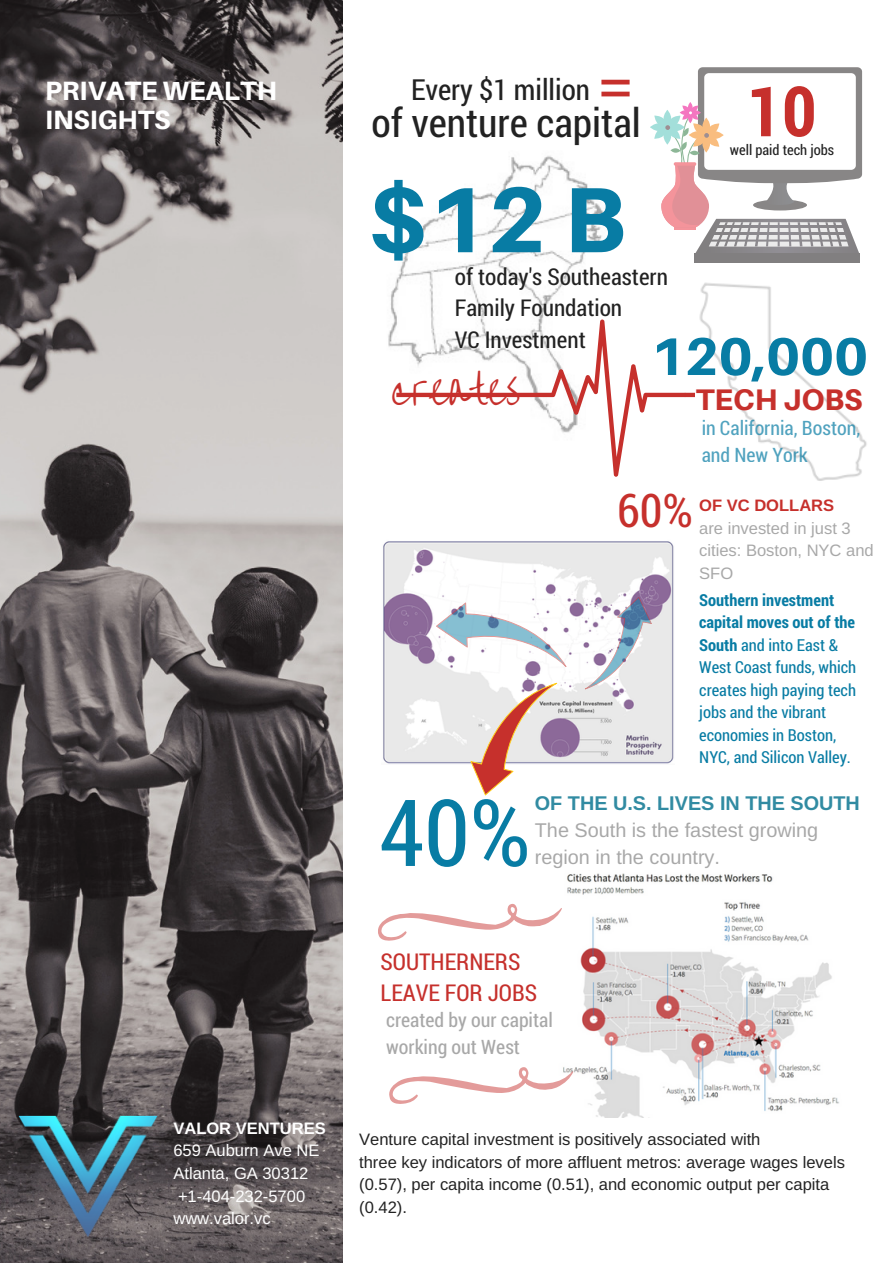
<style>
.page{position:relative;width:893px;height:1263px;background:#fff}
.page>*{position:absolute;margin:0;border:0;box-sizing:border-box;transform-origin:0 0}
.t1{font:800 92.7px "Aileron";color:#087ca4}
.t2{font:92.7px "Roboto Condensed";color:#087ca4}
.t3{font:700 69.6px "Roboto Condensed";color:#c6302c}
.t4{font:800 52.95px "Aileron";color:#087ca4}
.t5{font:46.35px "Roboto Condensed";color:#c6302c}
.t6{font:39.75px "Roboto Condensed";color:#222}
.t7{font:39.75px "Overthe Rainbow";color:#c6302c}
.t8{font:800 29.85px "Aileron";color:#c6302c}
.t9{font:29.1px "Roboto Condensed";color:#222}
.t10{font:800 26.55px/29.2px "Aileron";color:#fff}
.t11{font:23.25px/31.5px "Roboto Condensed";color:#222}
.t12{font:23.25px/31.5px "Roboto Condensed";color:#c6302c}
.t13{font:19.8px/27px "Arimo";color:#a8a8a8}
.t14{font:19.8px/27px "Roboto Condensed";color:#a8a8a8}
.t15{font:19.8px/27px "Roboto Condensed";color:#087ca4}
.t16{font:700 19.8px "Arimo";color:#318ba2}
.t17{font:16.5px/22.5px "Arimo";color:#222}
.t18{font:16.5px/22.5px "Roboto Condensed";color:#087ca4}
.t19{font:16.5px/22.5px "Arimo";color:#fff}
.t20{font:16.5px/22.5px "Arimo";color:#a8a8a8}
.t21{font:700 16.5px "Arimo";color:#fff}
.t22{font:700 16.5px "Arimo";color:#c6302c}
.t23{font:14.55px "Roboto Condensed";color:#222}
.s1{font-family:"Aileron";font-weight:800;font-size:59.55px;color:#c6302c}
.s2{font-weight:700}
</style>
<div class="page">
<img style="left:0;top:0;width:342px;height:1263px">
<img style="left:18px;top:1116px;width:142px;height:120px">
<img style="left:388px;top:156px;width:218px;height:191px">
<img style="left:694px;top:260px;width:173px;height:221px">
<div style="left:695px;top:254px;width:164px;height:9px;background:#817f80"></div>
<svg style="left:650px;top:123px;width:17px;height:8px"></svg>
<svg style="left:654px;top:67px;width:208px;height:186px"></svg>
<img style="left:383px;top:541px;width:291px;height:223px">
<svg style="left:432px;top:575px;width:230px;height:221px"></svg>
<svg style="left:396px;top:319px;width:289px;height:157px"></svg>
<svg style="left:685px;top:319px;width:10px;height:157px"></svg>
<img style="left:567px;top:873px;width:272px;height:244px">
<svg style="left:378px;top:903px;width:184px;height:38px"></svg>
<svg style="left:389px;top:1060px;width:186px;height:47px"></svg>
<h3 class="t10" style="left:45px;top:75px;width:233px">PRIVATE WEALTH<br>INSIGHTS</h3>
<p class="t21" style="left:173px;top:1119px;width:154px">VALOR VENTURES</p>
<p class="t19" style="left:173px;top:1139px;width:147px">659 Auburn Ave NE<br>Atlanta, GA 30312 +1-404-232-5700 www.valor.vc</p>
<h3 class="t9" style="left:411px;top:70px;width:225px">Every $1 million <span class="s1">=</span></h3>
<h3 class="t6" style="left:371px;top:96px;width:271px">of venture capital</h3>
<h1 class="t1" style="left:368px;top:162px;width:259px">$12 B</h1>
<h2 class="t3" style="left:747px;top:63px;width:71px">10</h2>
<p class="t23" style="left:730px;top:140px;width:106px">well paid tech jobs</p>
<h3 class="t11" style="left:455px;top:260px;width:214px">of today's Southeastern<br>Family Foundation<br>VC Investment</h3>
<h3 class="t4" style="left:651px;top:324px;width:219px">120,000</h3>
<h3 class="t7" style="left:392px;top:368px;width:130px">CREATES</h3>
<h3 class="t8" style="left:696px;top:381px;width:168px">TECH JOBS</h3>
<p class="t15" style="left:701px;top:413px;width:160px">in California, Boston, and New York</p>
<h3 class="t5" style="left:617px;top:478px;width:77px">60%</h3>
<p class="t22" style="left:699px;top:496px;width:136px">OF VC DOLLARS</p>
<p class="t20" style="left:699px;top:517px;width:176px">are invested in just 3 cities: Boston, NYC and<br>SFO</p>
<p class="t18" style="left:699px;top:588px;width:158px"><span class="s2">Southern investment capital moves out of the<br>South</span> and into East &amp;<br>West Coast funds, which creates high paying tech jobs and the vibrant economies in Boston,<br>NYC, and Silicon Valley.</p>
<h1 class="t2" style="left:379px;top:769px;width:153px">40%</h1>
<p class="t16" style="left:535px;top:792px;width:327px">OF THE U.S. LIVES IN THE SOUTH</p>
<p class="t13" style="left:535px;top:816px;width:285px">The South is the fastest growing region in the country.</p>
<h3 class="t12" style="left:381px;top:945px;width:158px">SOUTHERNERS<br>LEAVE FOR JOBS</h3>
<p class="t14" style="left:386px;top:1006px;width:168px">created by our capital working out West</p>
<p class="t17" style="left:359px;top:1128px;width:487px">Venture capital investment is positively associated with<br>three key indicators of more affluent metros: average wages levels (0.57), per capita income (0.51), and economic output per capita (0.42).</p>
</div>
